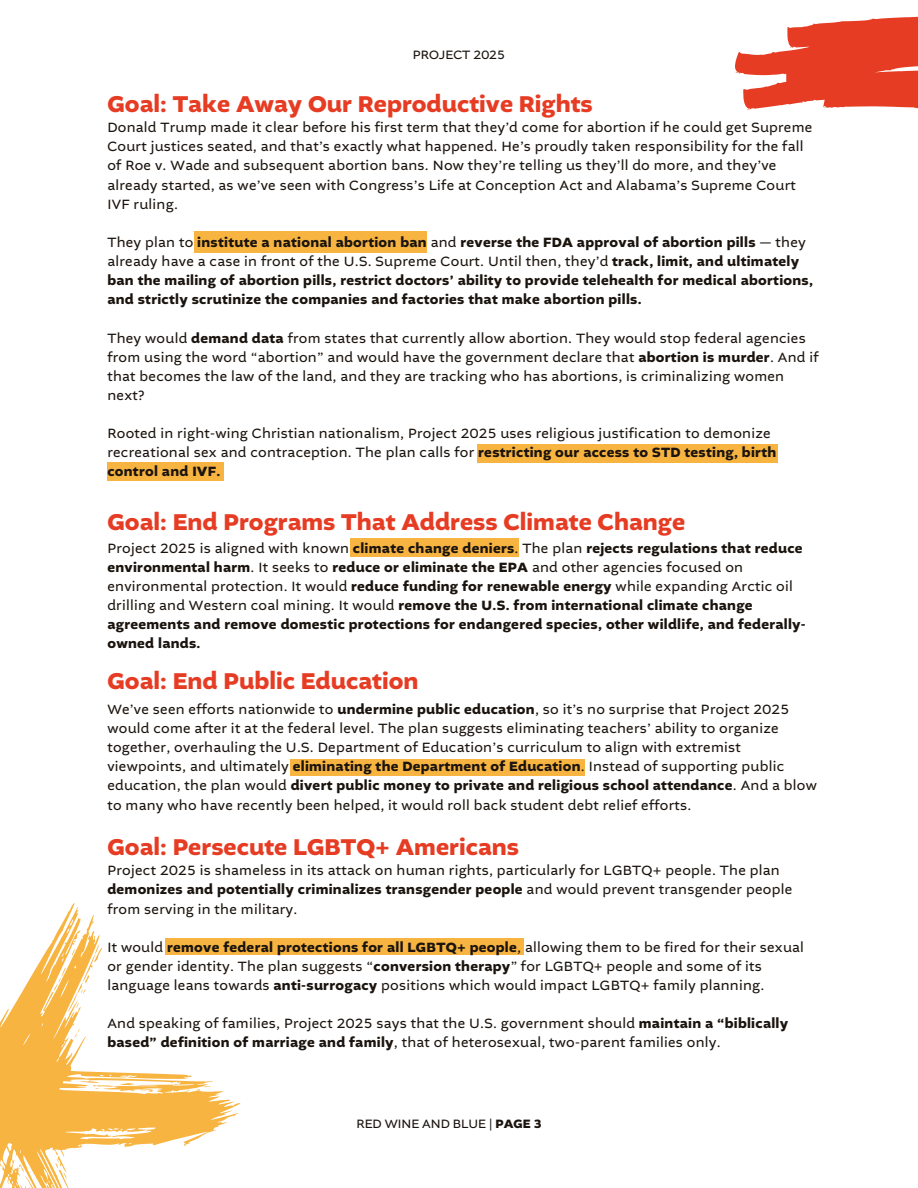
<style>
.page{position:relative;width:918px;height:1188px;background:#fff}
.page>*{position:absolute;margin:0;border:0;box-sizing:border-box;transform-origin:0 0}
.t1{font:700 24px "Altivo";color:#e63c23}
.t2{font:14.1px/19.2px "Altivo";letter-spacing:.02em;color:#1b140e}
.t3{font:700 14.1px/19.2px "Altivo";letter-spacing:.02em;color:#1b140e}
.t4{font:12.75px "Altivo";color:#1b140e}
.s1{font-weight:400}
.s2{font-weight:700}
</style>
<div class="page">
<div style="left:350px;top:538px;width:169px;height:19px;background:#f7b441"></div>
<div style="left:195px;top:231px;width:232px;height:22px;background:#f7b441"></div>
<div style="left:478px;top:444px;width:300px;height:19px;background:#f7b441"></div>
<div style="left:107px;top:463px;width:116px;height:18px;background:#f7b441"></div>
<div style="left:290px;top:759px;width:295px;height:17px;background:#f7b441"></div>
<div style="left:165px;top:938px;width:359px;height:17px;background:#f7b441"></div>
<svg style="left:735px;top:16px;width:183px;height:94px"></svg>
<svg style="left:0;top:903px;width:241px;height:285px"></svg>
<svg style="left:18px;top:1164px;width:7px;height:9px"></svg>
<svg style="left:19px;top:1185px;width:4px;height:3px"></svg>
<svg style="left:196px;top:1083px;width:15px;height:9px"></svg>
<svg style="left:73px;top:1029px;width:8px;height:9px"></svg>
<svg style="left:51px;top:1151px;width:52px;height:37px"></svg>
<svg style="left:91px;top:921px;width:4px;height:3px"></svg>
<svg style="left:52px;top:940px;width:54px;height:72px"></svg>
<svg style="left:120px;top:1078px;width:33px;height:19px"></svg>
<svg style="left:80px;top:1074px;width:34px;height:20px"></svg>
<svg style="left:173px;top:1082px;width:6px;height:4px"></svg>
<p class="t4" style="left:413px;top:49px;width:94px">PROJECT 2025</p>
<h1 class="t1" style="left:107px;top:94px;width:487px">Goal: Take Away Our Reproductive Rights</h1>
<p class="t2" style="left:107px;top:119px;width:707px">Donald Trump made it clear before his first term that they’d come for abortion if he could get Supreme Court justices seated, and that’s exactly what happened. He’s proudly taken responsibility for the fall of Roe v. Wade and subsequent abortion bans. Now they’re telling us they’ll do more, and they’ve already started, as we’ve seen with Congress’s Life at Conception Act and Alabama’s Supreme Court IVF ruling.</p>
<p class="t3" style="left:107px;top:234px;width:707px"><span class="s1">They plan to</span> institute a national abortion ban <span class="s1">and</span> reverse the FDA approval of abortion pills <span class="s1">— they already have a case in front of the U.S. Supreme Court. Until then, they’d</span> track, limit, and ultimately ban the mailing of abortion pills, restrict doctors’ ability to provide telehealth for medical abortions, and strictly scrutinize the companies and factories that make abortion pills.</p>
<h1 class="t2" style="left:107px;top:329px;width:713px">They would <span class="s2">demand data</span> from states that currently allow abortion. They would stop federal agencies from using the word “abortion” and would have the government declare that <span class="s2">abortion is murder</span>. And if that becomes the law of the land, and they are tracking who has abortions, is criminalizing women next?</h1>
<p class="t2" style="left:107px;top:425px;width:670px">Rooted in right-wing Christian nationalism, Project 2025 uses religious justification to demonize recreational sex and contraception. The plan calls for <span class="s2">restricting our access to STD testing, birth control and IVF.</span></p>
<h2 class="t1" style="left:107px;top:512px;width:579px">Goal: End Programs That Address Climate Change</h2>
<p class="t3" style="left:107px;top:539px;width:700px"><span class="s1">Project 2025 is aligned with known</span> climate change deniers<span class="s1">. The plan</span> rejects regulations that reduce environmental harm<span class="s1">. It seeks to</span> reduce or eliminate the EPA <span class="s1">and other agencies focused on environmental protection. It would</span> reduce funding for renewable energy <span class="s1">while expanding Arctic oil drilling and Western coal mining. It would</span> remove the U.S. from international climate change agreements and remove domestic protections for endangered species, other wildlife, and federally&shy;owned lands.</p>
<p class="t1" style="left:107px;top:671px;width:313px">Goal: End Public Education</p>
<h1 class="t2" style="left:107px;top:701px;width:711px">We’ve seen efforts nationwide to <span class="s2">undermine public education</span>, so it’s no surprise that Project 2025 would come after it at the federal level. The plan suggests eliminating teachers’ ability to organize together, overhauling the U.S. Department of Education’s curriculum to align with extremist viewpoints, and ultimately <span class="s2">eliminating the Department of Education</span>. Instead of supporting public education, the plan would <span class="s2">divert public money to private and religious school attendance</span>. And a blow to many who have recently been helped, it would roll back student debt relief efforts.</h1>
<p class="t1" style="left:107px;top:837px;width:413px">Goal: Persecute LGBTQ+ Americans</p>
<p class="t2" style="left:107px;top:862px;width:686px">Project 2025 is shameless in its attack on human rights, particularly for LGBTQ+ people. The plan <span class="s2">demonizes and potentially criminalizes transgender people</span> and would prevent transgender people from serving in the military.</p>
<p class="t2" style="left:107px;top:938px;width:698px">It would <span class="s2">remove federal protections for all LGBTQ+ people</span>, allowing them to be fired for their sexual or gender identity. The plan suggests “<span class="s2">conversion therapy</span>” for LGBTQ+ people and some of its language leans towards <span class="s2">anti-surrogacy</span> positions which would impact LGBTQ+ family planning.</p>
<h1 class="t2" style="left:107px;top:1015px;width:682px">And speaking of families, Project 2025 says that the U.S. government should <span class="s2">maintain a “biblically based” definition of marriage and family</span>, that of heterosexual, two-parent families only.</h1>
<p class="t4" style="left:356px;top:1118px;width:187px">RED WINE AND BLUE | <span class="s2">PAGE 3</span></p>
</div>
